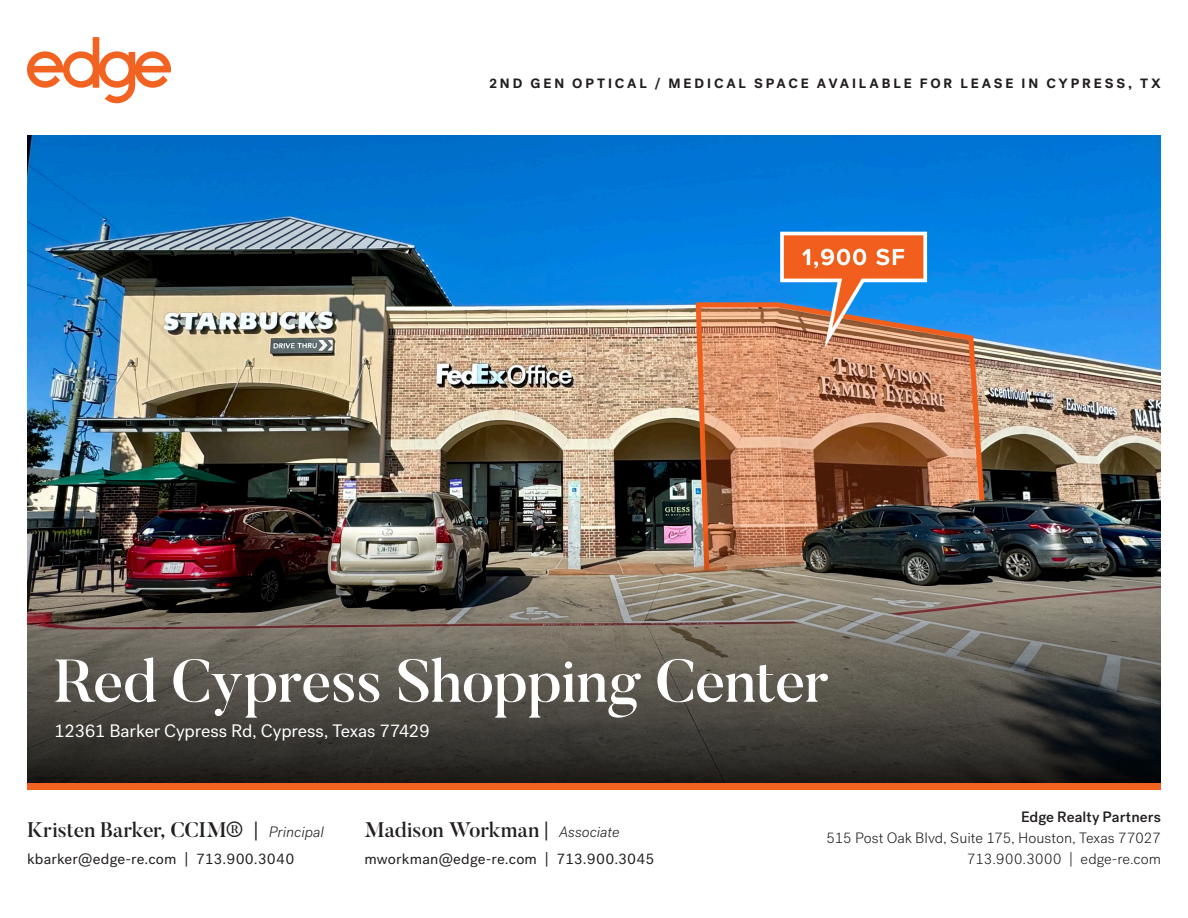
<style>
.page{position:relative;width:1188px;height:918px;background:#fff}
.page>*{position:absolute;margin:0;border:0;box-sizing:border-box;transform-origin:0 0}
.Cover_Page-HEADING{font:500 60px "Butler";letter-spacing:-.01em;color:#fff}
.Cover_Page-Footer_NAME{font:500 21px "Butler";color:#231f20}
.Cover_Page-BODY{font:18px "Post Grotesk";letter-spacing:-.005em;color:#fff}
.t1{font:300 15px/21px "Post Grotesk";color:#231f20;text-align:right}
.Cover_Page-Footer_CONTACT{font:15px "Post Grotesk";letter-spacing:.01em;color:#231f20}
.t2{font:500 15px "Post Grotesk";color:#231f20}
.Cover_Page-TITLE{font:700 13.5px "Post Grotesk";letter-spacing:.215em;color:#231f20}
.s1{font-family:"Post Grotesk";font-weight:300;font-style:italic;font-size:15px}
</style>
<div class="page">
<svg style="left:27px;top:37px;width:144px;height:66px"></svg>
<div style="left:27px;top:783px;width:1134px;height:7px;background:#f26221"></div>
<img style="left:27px;top:135px;width:1134px;height:391px">
<img style="left:27px;top:526px;width:1134px;height:257px">
<p class="Cover_Page-TITLE" style="left:489px;top:75px;width:673px">2ND GEN OPTICAL / MEDICAL SPACE AVAILABLE FOR LEASE IN CYPRESS, TX</p>
<p class="Cover_Page-HEADING" style="left:54px;top:643px;width:776px">Red Cypress Shopping Center</p>
<p class="Cover_Page-BODY" style="left:54px;top:720px;width:377px">12361 Barker Cypress Rd, Cypress, Texas 77429</p>
<p class="Cover_Page-Footer_NAME" style="left:27px;top:816px;width:298px">Kristen Barker, CCIM® | <span class="s1">Principal</span></p>
<p class="Cover_Page-Footer_CONTACT" style="left:27px;top:850px;width:269px">kbarker@edge-re.com | 713.900.3040</p>
<p class="Cover_Page-Footer_NAME" style="left:364px;top:816px;width:256px">Madison Workman | <span class="s1">Associate</span></p>
<p class="Cover_Page-Footer_CONTACT" style="left:364px;top:850px;width:292px">mworkman@edge-re.com | 713.900.3045</p>
<p class="t2" style="left:1021px;top:808px;width:141px">Edge Realty Partners</p>
<p class="t1" style="left:826px;top:828px;width:336px">515 Post Oak Blvd, Suite 175, Houston, Texas 77027<br>713.900.3000 | edge-re.com</p>
</div>
